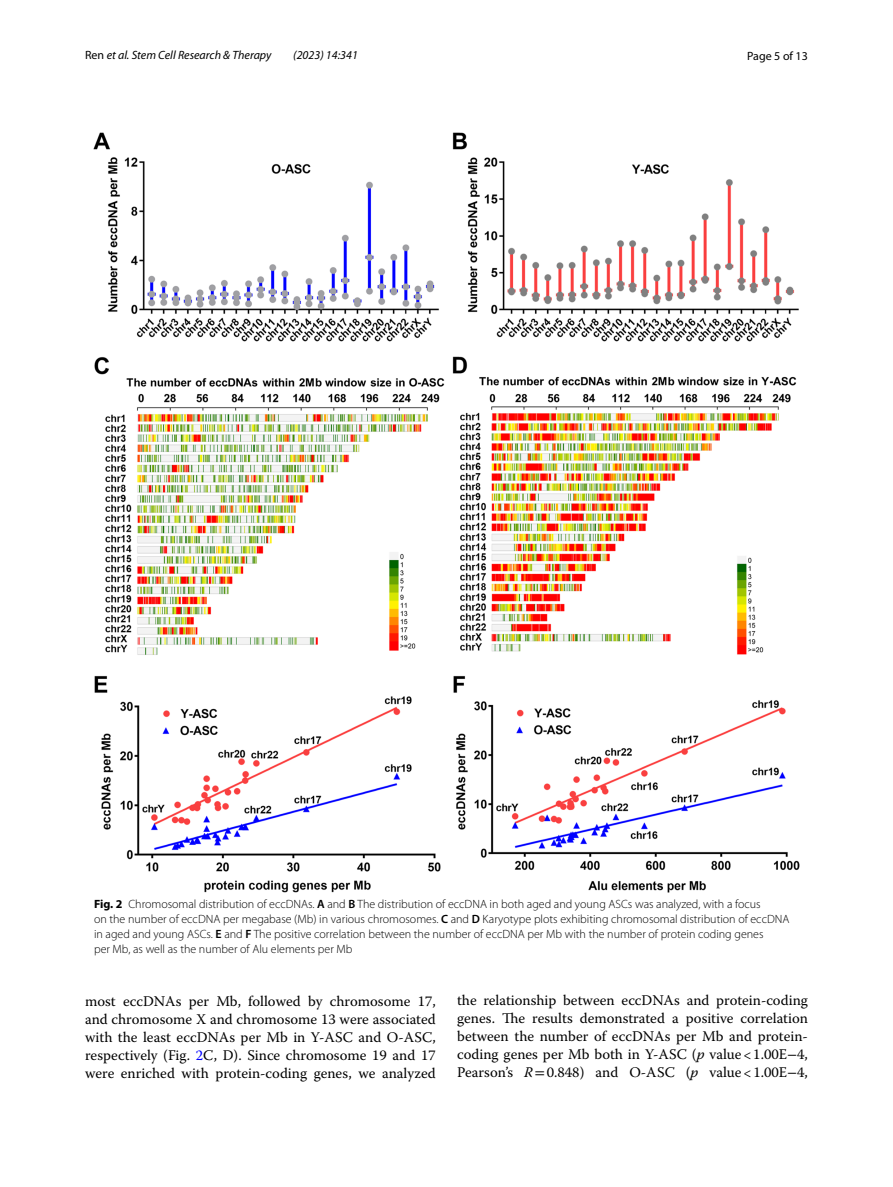
<style>
.page{position:relative;width:893px;height:1187px;background:#fff}
.page>*{position:absolute;margin:0;border:0;box-sizing:border-box;transform-origin:0 0}
.t1{font:14.7px/18px "Warnock Pro";color:#000;text-align:justify}
.t2{font:300 12px/15px "Myriad Pro";color:#000}
.t3{font:italic 12px "Myriad Pro";color:#000}
.t4{font:12px "Myriad Pro";color:#000}
.s1{font-style:normal}
.s2{font-weight:700}
.s3{font-weight:600}
.s4{color:#00f}
.s5{font-style:italic}
.s6{font-family:"STIX"}
</style>
<div class="page">
<img style="left:94px;top:133px;width:705px;height:759px">
<p class="t3" style="left:85px;top:48px;width:188px"><span class="s1">Ren</span> et al. Stem Cell Research &amp; Therapy</p>
<p class="t3" style="left:293px;top:48px;width:66px">(2023) 14:341</p>
<p class="t4" style="left:747px;top:48px;width:62px">Page 5 of 13</p>
<p class="t2" style="left:94px;top:896px;width:697px"><span class="s2">Fig. 2</span> Chromosomal distribution of eccDNAs. <span class="s3">A</span> and <span class="s3">B</span> The distribution of eccDNA in both aged and young ASCs was analyzed, with a focus<br>on the number of eccDNA per megabase (Mb) in various chromosomes. <span class="s3">C</span> and <span class="s3">D</span> Karyotype plots exhibiting chromosomal distribution of eccDNA in aged and young ASCs. <span class="s3">E</span> and <span class="s3">F</span> The positive correlation between the number of eccDNA per Mb with the number of protein coding genes<br>per Mb, as well as the number of Alu elements per Mb</p>
<p class="t1" style="left:85px;top:991px;width:352px">most eccDNAs per Mb, followed by chromosome 17, and chromosome X and chromosome 13 were associated with the least eccDNAs per Mb in Y-ASC and O-ASC, respectively (Fig. <span class="s4">2</span>C, D). Since chromosome 19 and 17 were enriched with protein-coding genes, we analyzed</p>
<p class="t1" style="left:457px;top:991px;width:352px">the relationship between eccDNAs and protein-coding genes. The results demonstrated a positive correlation between the number of eccDNAs per Mb and protein&shy;coding genes per Mb both in Y-ASC (<span class="s5">p</span> value&lt;1.00E<span class="s6">−</span>4, Pearson’s <span class="s5">R</span><span class="s6">=</span>0.848) and O-ASC (<span class="s5">p</span> value&lt;1.00E<span class="s6">−</span>4,</p>
</div>
